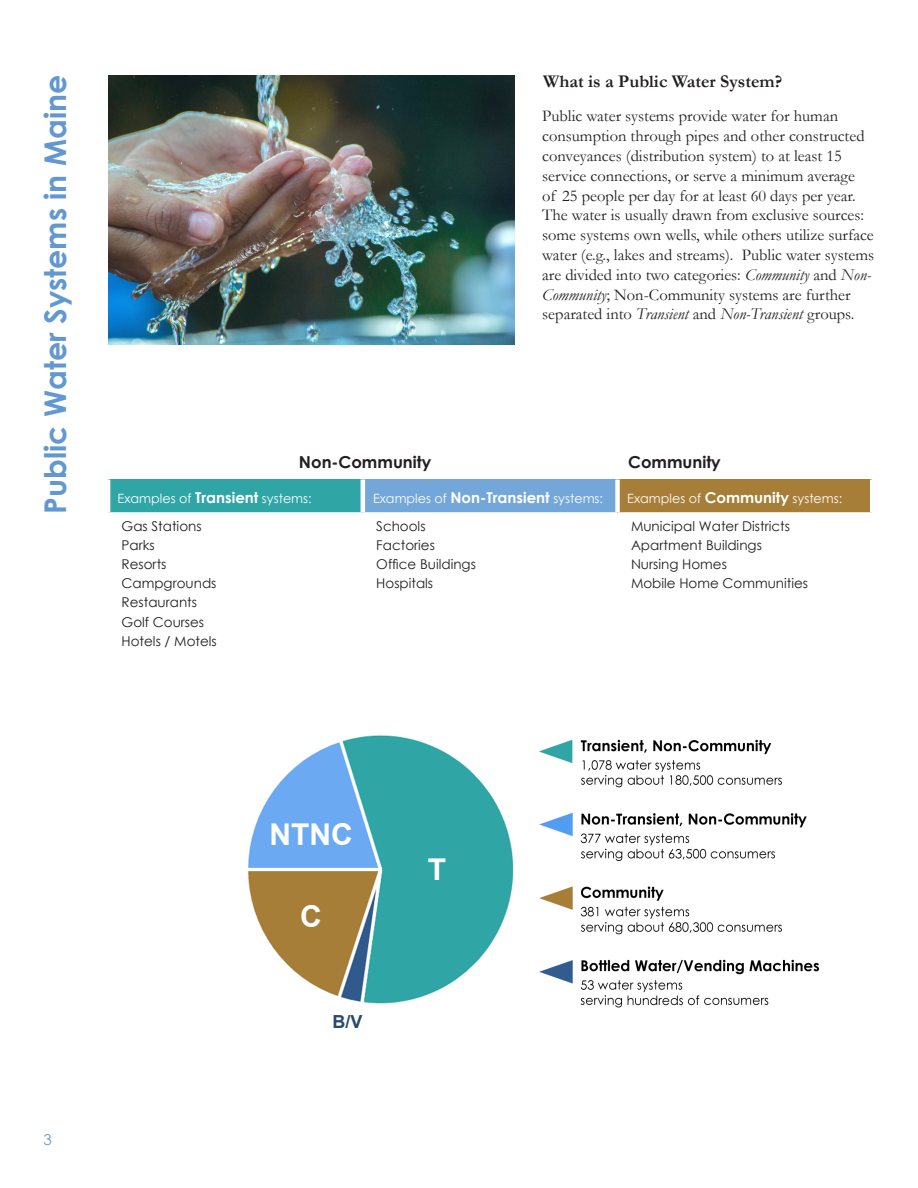
<style>
.page{position:relative;width:918px;height:1188px;background:#fff}
.page>*{position:absolute;margin:0;border:0;box-sizing:border-box;transform-origin:0 0}
.t1{font:700 30px "Century Gothic";color:#6298d1}
.t2{font:700 30px "Arial";color:#fff}
.t3{font:700 18px "Garamond";color:#231f20}
.t4{font:700 18px "Arial";color:#274a73}
.t5{font:16.5px/19.8px "Garamond";color:#231f20}
.t6{font:700 16.5px "Century Gothic";color:#231f20}
.t7{font:15px "Century Gothic";color:#6298d1}
.t8{font:13.5px "Century Gothic";color:#231f20}
.t9{font:12.75px "Century Gothic";color:#fff}
.s1{font-style:italic}
.s2{font-weight:700;font-size:15px}
</style>
<div class="page">
<div style="left:108px;top:480px;width:255px;height:34px;background:#30a5a6"></div>
<div style="left:363px;top:480px;width:255px;height:34px;background:#74a7d9"></div>
<div style="left:618px;top:480px;width:254px;height:34px;background:#a67e38"></div>
<hr style="left:106px;top:480px;width:4px;height:32px;background:#fff">
<hr style="left:361px;top:480px;width:4px;height:32px;background:#fff">
<div style="left:615px;top:480px;width:5px;height:32px;background:#fff"></div>
<hr style="left:870px;top:480px;width:4px;height:32px;background:#fff">
<div style="left:106px;top:512px;width:257px;height:5px;background:#fff"></div>
<div style="left:363px;top:512px;width:255px;height:5px;background:#fff"></div>
<div style="left:618px;top:512px;width:256px;height:5px;background:#fff"></div>
<img style="left:108px;top:75px;width:406px;height:270px">
<img style="left:248px;top:735px;width:572px;height:273px">
<p class="t1" style="left:32px;top:514px;width:440px;rotate:-90deg">Public Water Systems in Maine</p>
<p class="t3" style="left:543px;top:69px;width:241px">What is a Public Water System?</p>
<p class="t5" style="left:542px;top:106px;width:334px">Public water systems provide water for human consumption through pipes and other constructed conveyances (distribution system) to at least 15 service connections, or serve a minimum average<br>of 25 people per day for at least 60 days per year.<br>The water is usually drawn from exclusive sources: some systems own wells, while others utilize surface water (e.g., lakes and streams). Public water systems are divided into two categories: <span class="s1">Community</span> and <span class="s1">Non-Community</span>; Non-Community systems are further separated into <span class="s1">Transient</span> and <span class="s1">Non-Transient</span> groups.</p>
<p class="t6" style="left:299px;top:449px;width:134px">Non-Community</p>
<p class="t6" style="left:628px;top:449px;width:94px">Community</p>
<p class="t9" style="left:118px;top:489px;width:196px">Examples of <span class="s2">Transient</span> systems:</p>
<p class="t9" style="left:373px;top:489px;width:232px">Examples of <span class="s2">Non-Transient</span> systems:</p>
<p class="t9" style="left:627px;top:489px;width:217px">Examples of <span class="s2">Community</span> systems:</p>
<p class="t8" style="left:122px;top:516px;width:82px">Gas Stations</p>
<p class="t8" style="left:122px;top:535px;width:35px">Parks</p>
<p class="t8" style="left:122px;top:555px;width:46px">Resorts</p>
<p class="t8" style="left:122px;top:574px;width:96px">Campgrounds</p>
<p class="t8" style="left:122px;top:593px;width:77px">Restaurants</p>
<p class="t8" style="left:122px;top:612px;width:84px">Golf Courses</p>
<p class="t8" style="left:122px;top:631px;width:97px">Hotels / Motels</p>
<p class="t8" style="left:631px;top:516px;width:161px">Municipal Water Districts</p>
<p class="t8" style="left:631px;top:535px;width:132px">Apartment Buildings</p>
<p class="t8" style="left:631px;top:555px;width:97px">Nursing Homes</p>
<p class="t8" style="left:631px;top:574px;width:179px">Mobile Home Communities</p>
<p class="t8" style="left:376px;top:516px;width:51px">Schools</p>
<p class="t8" style="left:376px;top:535px;width:60px">Factories</p>
<p class="t8" style="left:376px;top:555px;width:101px">Office Buildings</p>
<p class="t8" style="left:376px;top:574px;width:58px">Hospitals</p>
<p class="t7" style="left:44px;top:1129px;width:10px">3</p>
<p class="t2" style="left:269px;top:814px;width:85px">NTNC</p>
<p class="t2" style="left:300px;top:895px;width:23px">C</p>
<p class="t4" style="left:333px;top:1009px;width:32px">B/V</p>
<p class="t2" style="left:428px;top:849px;width:20px">T</p>
</div>
